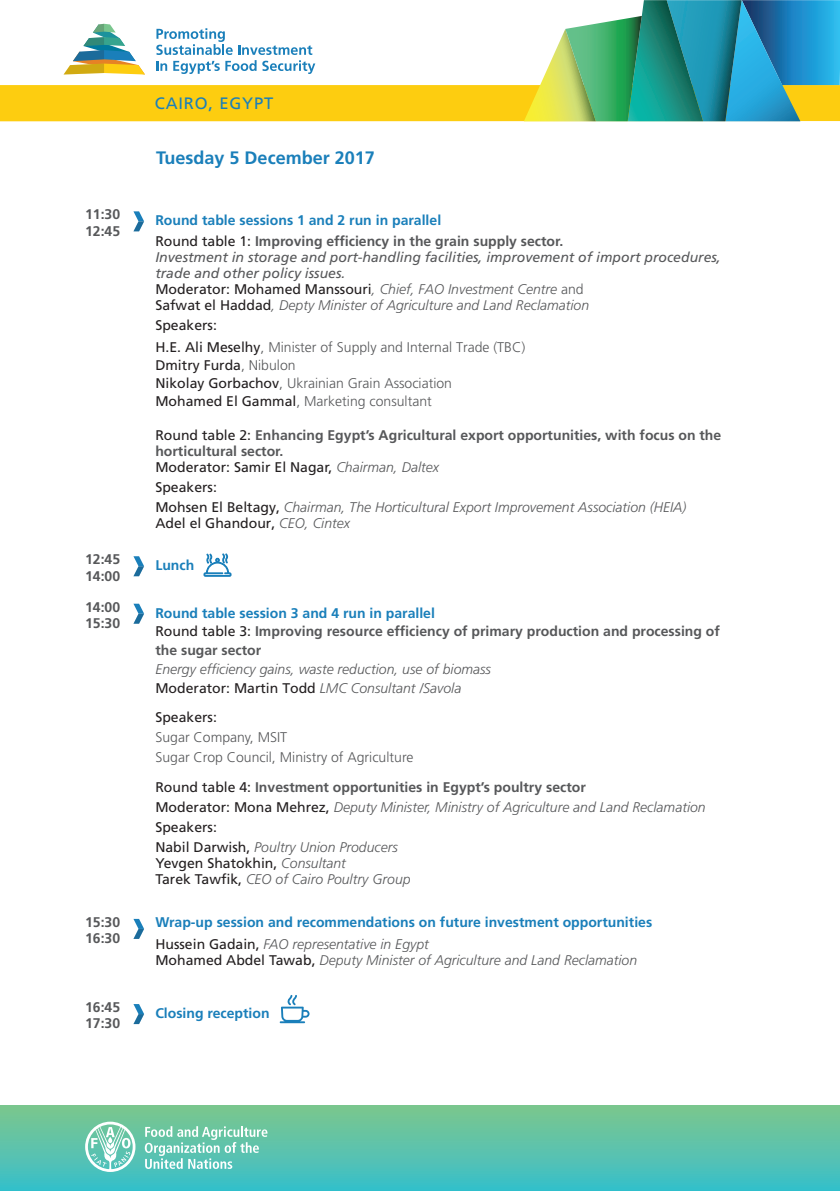
<style>
.page{position:relative;width:840px;height:1191px;background:#fff}
.page>*{position:absolute;margin:0;border:0;box-sizing:border-box;transform-origin:0 0}
.t1{font:700 18px "Frutiger LT Std";color:#1a7fba}
.t2{font:16.6px "Frutiger LT Std";letter-spacing:.05em;color:#1a7fba}
.t3{font:italic 300 14px/20px "Frutiger LT Std";color:#57585a}
.t4{font:700 14px/16.2px "Frutiger LT Std";color:#57585a}
.t5{font:italic 14px/16px "Frutiger LT Std";color:#57585a}
.t6{font:300 14px/18px "Frutiger LT Std";color:#57585a}
.t7{font:700 14px/22.2px "Frutiger LT Std";color:#1a7fba}
.t8{font:14px "Frutiger LT Std";color:#231f20}
.s1{color:#1a7fba}
.s2{font-weight:400;color:#231f20}
.s3{font-style:normal;color:#231f20}
.s4{font-weight:300}
.s5{font-weight:300;font-style:normal}
.s6{font-weight:300;font-style:italic}
.s7{font-weight:400;font-style:normal;color:#231f20}
.s8{font-weight:300;font-style:italic;color:#57585a}
.s9{font-weight:700;font-style:normal}
</style>
<div class="page">
<svg style="left:279px;top:995px;width:30px;height:28px"></svg>
<div style="left:0;top:1106px;width:839px;height:85px;background:linear-gradient(to bottom,#7dc68d,#38bfcb)"></div>
<svg style="left:85px;top:1121px;width:50px;height:51px"></svg>
<svg style="left:145px;top:1126px;width:122px;height:43px;background:#84d1bf"></svg>
<svg style="left:133px;top:211px;width:11px;height:20px"></svg>
<svg style="left:133px;top:919px;width:11px;height:20px"></svg>
<svg style="left:133px;top:556px;width:11px;height:20px"></svg>
<svg style="left:133px;top:603px;width:11px;height:20px"></svg>
<svg style="left:203px;top:553px;width:29px;height:24px"></svg>
<svg style="left:133px;top:1004px;width:11px;height:20px"></svg>
<svg style="left:0;top:0;width:839px;height:121px"></svg>
<p class="t2" style="left:155px;top:93px;width:120px">CAIRO, EGYPT</p>
<p class="t1" style="left:156px;top:147px;width:220px">Tuesday 5 December 2017</p>
<p class="t4" style="left:85px;top:206px;width:37px">11:30<br>12:45</p>
<p class="t4" style="left:155px;top:210px;width:409px;line-height:20.2px"><span class="s1">Round table sessions 1 and 2 run in parallel<br></span><span class="s2">Round table 1:</span> Improving efficiency in the grain supply sector.</p>
<p class="t5" style="left:155px;top:249px;width:566px">Investment in storage and port-handling facilities, improvement of import procedures, trade and other policy issues.<br><span class="s3">Moderator: Mohamed Manssouri</span><span class="s4">, Chief, FAO Investment Centre</span> <span class="s5">and<br></span><span class="s3">Safwat el Haddad</span><span class="s4">, Depty Minister of Agriculture and Land Reclamation</span></p>
<p class="t6" style="left:155px;top:314px;width:371px;line-height:22px"><span class="s2">Speakers:<br>H.E. Ali Meselhy</span>, Minister of Supply and Internal Trade (TBC)</p>
<p class="t6" style="left:155px;top:356px;width:298px"><span class="s2">Dmitry Furda</span>, Nibulon<br><span class="s2">Nikolay Gorbachov</span>, Ukrainian Grain Association<br><span class="s2">Mohamed El Gammal</span>, Marketing consultant</p>
<p class="t4" style="left:155px;top:427px;width:567px"><span class="s2">Round table 2:</span> Enhancing Egypt’s Agricultural export opportunities, with focus on the horticultural sector.<br><span class="s2">Moderator: Samir El Nagar,</span> <span class="s6">Chairman, Daltex</span></p>
<p class="t3" style="left:155px;top:477px;width:532px"><span class="s7">Speakers:<br>Mohsen El Beltagy,</span> Chairman, The Horticultural Export Improvement Association (HEIA)</p>
<p class="t8" style="left:155px;top:514px;width:196px">Adel el Ghandour, <span class="s8">CEO, Cintex</span></p>
<p class="t4" style="left:85px;top:551px;width:37px">12:45<br>14:00</p>
<p class="t7" style="left:155px;top:554px;width:40px">Lunch</p>
<p class="t4" style="left:85px;top:599px;width:37px">14:00<br>15:30</p>
<p class="t4" style="left:155px;top:603px;width:565px;line-height:18.8px"><span class="s1">Round table session 3 and 4 run in parallel<br></span><span class="s2">Round table 3:</span> Improving resource efficiency of primary production and processing of the sugar sector</p>
<p class="t3" style="left:155px;top:660px;width:337px;line-height:18.8px">Energy efficiency gains, waste reduction, use of biomass<br><span class="s7">Moderator: Martin Todd</span> LMC Consultant /Savola</p>
<p class="t8" style="left:155px;top:709px;width:63px">Speakers:</p>
<p class="t6" style="left:155px;top:727px;width:259px;line-height:20px">Sugar Company, MSIT<br>Sugar Crop Council, Ministry of Agriculture</p>
<p class="t3" style="left:155px;top:777px;width:551px"><span class="s7">Round table 4:</span> <span class="s9">Investment opportunities in Egypt’s poultry sector<br></span><span class="s7">Moderator: Mona Mehrez,</span> Deputy Minister, Ministry of Agriculture and Land Reclamation <span class="s7">Speakers:<br>Nabil Darwish,</span> Poultry Union Producers</p>
<p class="t3" style="left:155px;top:855px;width:256px;line-height:16px"><span class="s7">Yevgen Shatokhin,</span> Consultant<br><span class="s7">Tarek Tawfik,</span> CEO of Cairo Poultry Group</p>
<p class="t4" style="left:85px;top:914px;width:37px">15:30<br>16:30</p>
<p class="t7" style="left:155px;top:911px;width:498px">Wrap-up session and recommendations on future investment opportunities<br><span class="s2">Hussein Gadain,</span> <span class="s8">FAO representative in Egypt</span></p>
<p class="t3" style="left:155px;top:950px;width:483px"><span class="s7">Mohamed Abdel Tawab,</span> Deputy Minister of Agriculture and Land Reclamation</p>
<p class="t4" style="left:85px;top:999px;width:37px">16:45<br>17:30</p>
<p class="t7" style="left:155px;top:1002px;width:116px">Closing reception</p>
</div>
